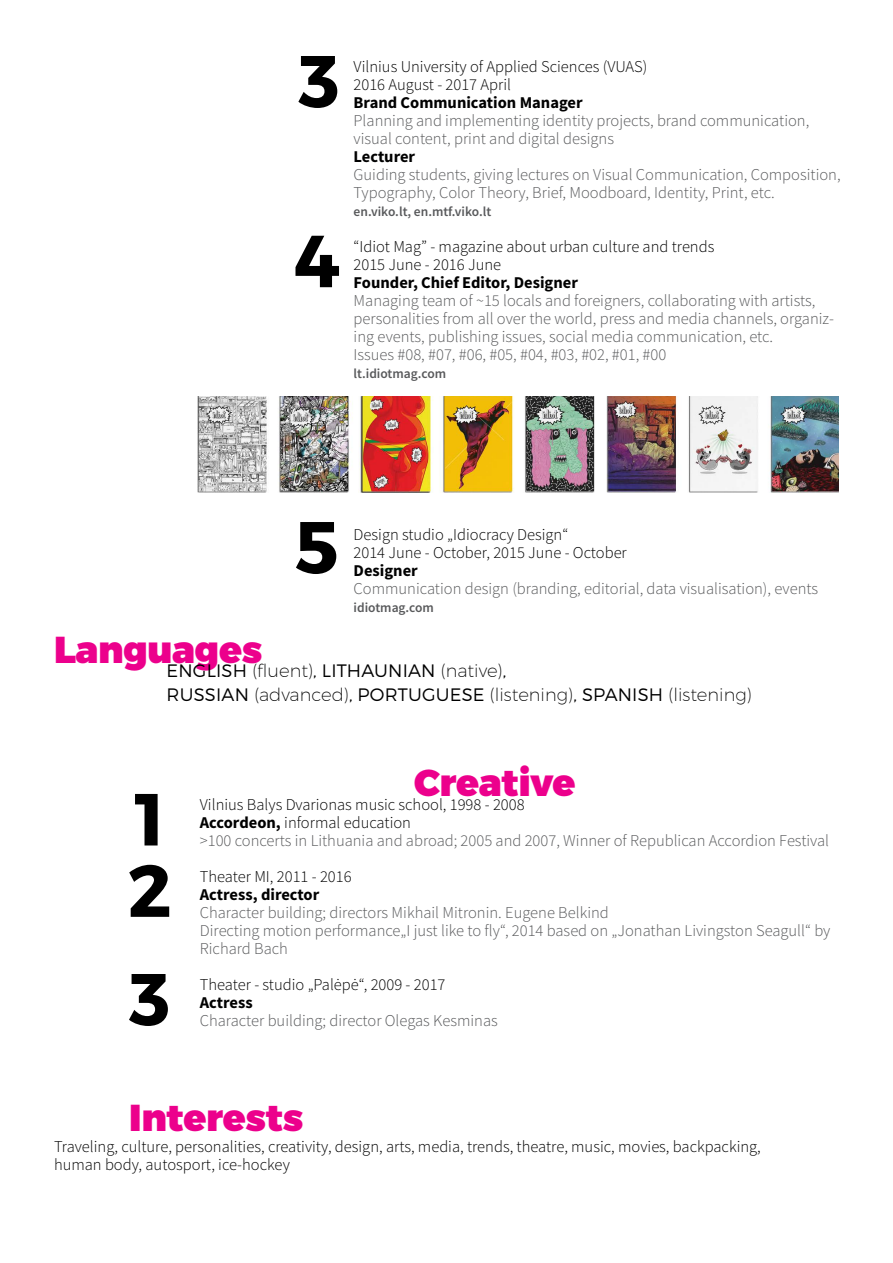
<style>
.page{position:relative;width:893px;height:1263px;background:#fff}
.page>*{position:absolute;margin:0;border:0;box-sizing:border-box;transform-origin:0 0}
.t1{font:700 73.5px "Montserrat";color:#000}
.t2{font:900 37.5px "Montserrat";letter-spacing:-.01em;color:#ec008c}
.t3{font:200 18px/24px "Montserrat";color:#000}
.t4{font:300 16.5px/18px "Source Sans Pro";color:#58595b}
.t5{font:300 16.5px/18px "Source Sans Pro";color:#000}
.t6{font:700 16.5px "Source Sans Pro";color:#000}
.t7{font:600 13.5px "Source Sans Pro";color:#58595b}
.s1{font-weight:300}
.s2{font-weight:700}
</style>
<div class="page">
<img style="left:198px;top:396px;width:641px;height:96px">
<p class="t1" style="left:299px;top:36px;width:43px">3</p>
<p class="t1" style="left:293px;top:216px;width:48px">4</p>
<p class="t5" style="left:354px;top:58px;width:295px">Vilnius University of Applied Sciences (VUAS)</p>
<p class="t5" style="left:354px;top:76px;width:159px">2016 August - 2017 April</p>
<p class="t6" style="left:354px;top:91px;width:231px">Brand Communication Manager</p>
<p class="t4" style="left:354px;top:112px;width:457px">Planning and implementing identity projects, brand communication, visual content, print and digital designs</p>
<p class="t6" style="left:354px;top:145px;width:63px">Lecturer</p>
<p class="t4" style="left:354px;top:166px;width:489px">Guiding students, giving lectures on Visual Communication, Composition,<br>Typography, Color Theory, Brief, Moodboard, Identity, Print, etc.</p>
<p class="t7" style="left:354px;top:203px;width:139px">en.viko.lt, en.mtf.viko.lt</p>
<p class="t5" style="left:354px;top:238px;width:362px">“Idiot Mag” - magazine about urban culture and trends</p>
<p class="t5" style="left:354px;top:256px;width:149px">2015 June - 2016 June</p>
<p class="t6" style="left:354px;top:271px;width:226px">Founder, Chief Editor, Designer</p>
<p class="t4" style="left:354px;top:292px;width:482px">Managing team of ~15 locals and foreigners, collaborating with artists, personalities from all over the world, press and media channels, organiz&shy;ing events, publishing issues, social media communication, etc.</p>
<p class="t4" style="left:354px;top:346px;width:314px">Issues #08, #07, #06, #05, #04, #03, #02, #01, #00</p>
<p class="t7" style="left:354px;top:365px;width:94px">lt.idiotmag.com</p>
<p class="t1" style="left:295px;top:502px;width:45px">5</p>
<p class="t5" style="left:354px;top:526px;width:275px">Design studio „Idiocracy Design“<br>2014 June - October, 2015 June - October</p>
<p class="t6" style="left:354px;top:559px;width:66px">Designer</p>
<p class="t4" style="left:354px;top:580px;width:466px">Communication design (branding, editorial, data visualisation), events</p>
<p class="t7" style="left:354px;top:599px;width:82px">idiotmag.com</p>
<p class="t2" style="left:54px;top:626px;width:210px">Languages</p>
<p class="t3" style="left:167px;top:658px;width:587px"><span class="s1">ENGLISH</span> (fluent)<span class="s1">, LITHAUNIAN</span> (native)<span class="s1">,<br>RUSSIAN</span> (advanced)<span class="s1">, PORTUGUESE</span> (listening)<span class="s1">, SPANISH</span> (listening)</p>
<p class="t1" style="left:134px;top:774px;width:32px">1</p>
<p class="t1" style="left:128px;top:845px;width:46px">2</p>
<p class="t1" style="left:129px;top:954px;width:43px">3</p>
<p class="t2" style="left:414px;top:759px;width:163px">Creative</p>
<p class="t5" style="left:200px;top:796px;width:326px">Vilnius Balys Dvarionas music school, 1998 - 2008</p>
<p class="t5" style="left:200px;top:814px;width:213px"><span class="s2">Accordeon,</span> informal education</p>
<p class="t4" style="left:200px;top:832px;width:631px">&gt;100 concerts in Lithuania and abroad; 2005 and 2007, Winner of Republican Accordion Festival</p>
<p class="t5" style="left:200px;top:868px;width:153px">Theater MI, 2011 - 2016</p>
<p class="t6" style="left:200px;top:883px;width:121px">Actress, director</p>
<p class="t4" style="left:200px;top:904px;width:410px">Character building; directors Mikhail Mitronin. Eugene Belkind</p>
<p class="t4" style="left:200px;top:922px;width:632px">Directing motion performance„I just like to fly“, 2014 based on „Jonathan Livingston Seagull“ by<br>Richard Bach</p>
<p class="t5" style="left:200px;top:976px;width:247px">Theater - studio „Palėpė“, 2009 - 2017</p>
<p class="t6" style="left:200px;top:991px;width:54px">Actress</p>
<p class="t4" style="left:200px;top:1012px;width:299px">Character building; director Olegas Kesminas</p>
<p class="t2" style="left:129px;top:1095px;width:176px">Interests</p>
<p class="t5" style="left:54px;top:1138px;width:708px">Traveling, culture, personalities, creativity, design, arts, media, trends, theatre, music, movies, backpacking, human body, autosport, ice-hockey</p>
</div>
